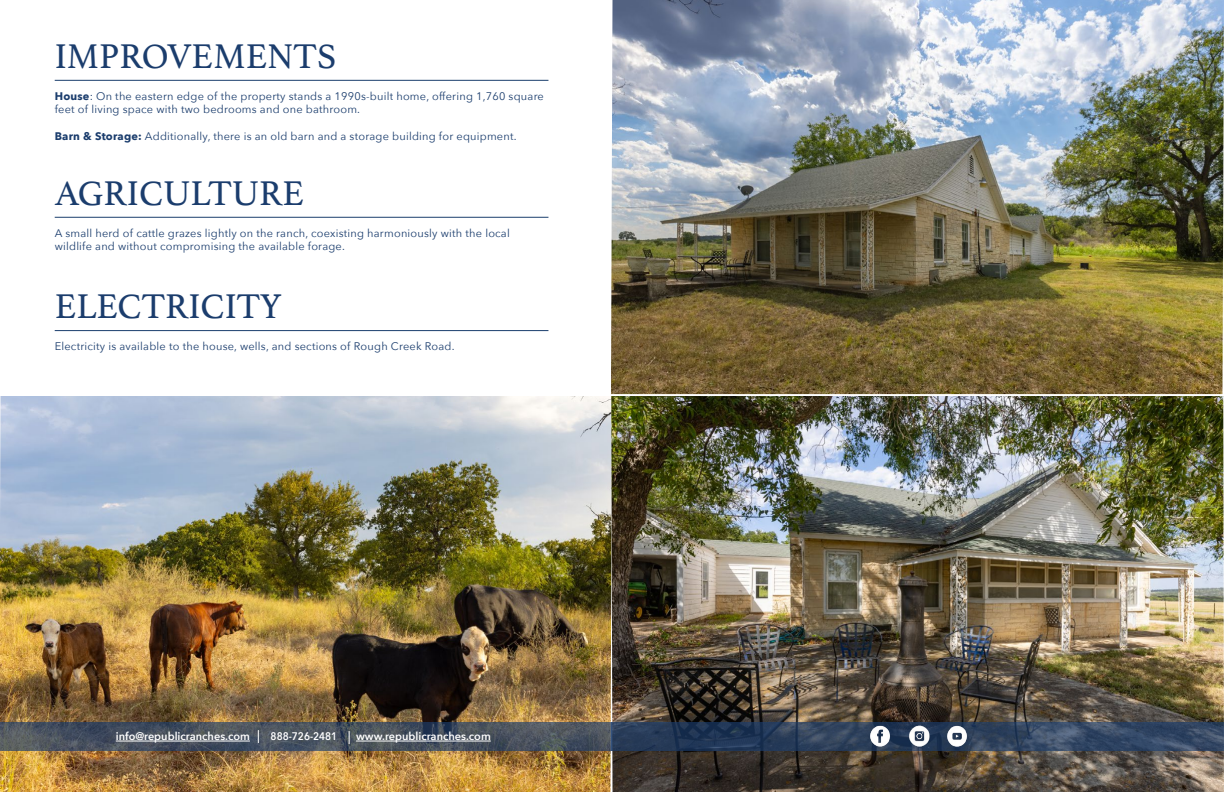
<style>
.page{position:relative;width:1224px;height:792px;background:#fff}
.page>*{position:absolute;margin:0;border:0;box-sizing:border-box;transform-origin:0 0}
.t1{font:36px "Athelas";color:#1b3d6d}
.t2{font:11px/13.2px "Avenir Next";letter-spacing:.02em;color:#1b3d6d}
.t3{font:600 11px "Avenir Next";color:#fff}
.t4{font:600 11px "Avenir Next";color:#fff;scale:.9 1}
.s1{font-weight:700}
</style>
<div class="page">
<img style="left:0;top:396px;width:1224px;height:396px">
<svg style="left:0;top:722px;width:611px;height:29px;background:#4a535f"></svg>
<hr style="left:116px;top:741px;width:134px;height:1px;background:#fff">
<hr style="left:356px;top:741px;width:135px;height:1px;background:#fff">
<svg style="left:258px;top:730px;width:1px;height:13px"></svg>
<svg style="left:349px;top:731px;width:1px;height:13px"></svg>
<img style="left:611px;top:0;width:613px;height:394px">
<svg style="left:611px;top:722px;width:613px;height:29px;background:#2e415e"></svg>
<hr style="left:55px;top:80px;width:493px;height:1px;background:#1a3e6d">
<img style="left:902px;top:724px;width:33px;height:23px">
<img style="left:944px;top:725px;width:29px;height:22px">
<img style="left:863px;top:725px;width:33px;height:23px">
<hr style="left:55px;top:217px;width:493px;height:1px;background:#1a3e6d">
<hr style="left:55px;top:330px;width:493px;height:1px;background:#1a3e6d">
<h1 class="t1" style="left:55px;top:27px;width:283px">IMPROVEMENTS</h1>
<p class="t2" style="left:55px;top:89px;width:491px"><span class="s1">House</span>: On the eastern edge of the property stands a 1990s-built home, offering 1,760 square feet of living space with two bedrooms and one bathroom.</p>
<p class="t2" style="left:55px;top:129px;width:463px"><span class="s1">Barn &amp; Storage:</span> Additionally, there is an old barn and a storage building for equipment.</p>
<h1 class="t1" style="left:55px;top:164px;width:251px">AGRICULTURE</h1>
<p class="t2" style="left:55px;top:226px;width:457px">A small herd of cattle grazes lightly on the ranch, coexisting harmoniously with the local wildlife and without compromising the available forage.</p>
<h1 class="t1" style="left:55px;top:278px;width:228px">ELECTRICITY</h1>
<p class="t2" style="left:55px;top:339px;width:401px">Electricity is available to the house, wells, and sections of Rough Creek Road.</p>
<p class="t3" style="left:116px;top:727px;width:136px">info@republicranches.com</p>
<p class="t4" style="left:271px;top:727px;width:76px">888-726-2481</p>
<p class="t3" style="left:356px;top:727px;width:136px">www.republicranches.com</p>
</div>
